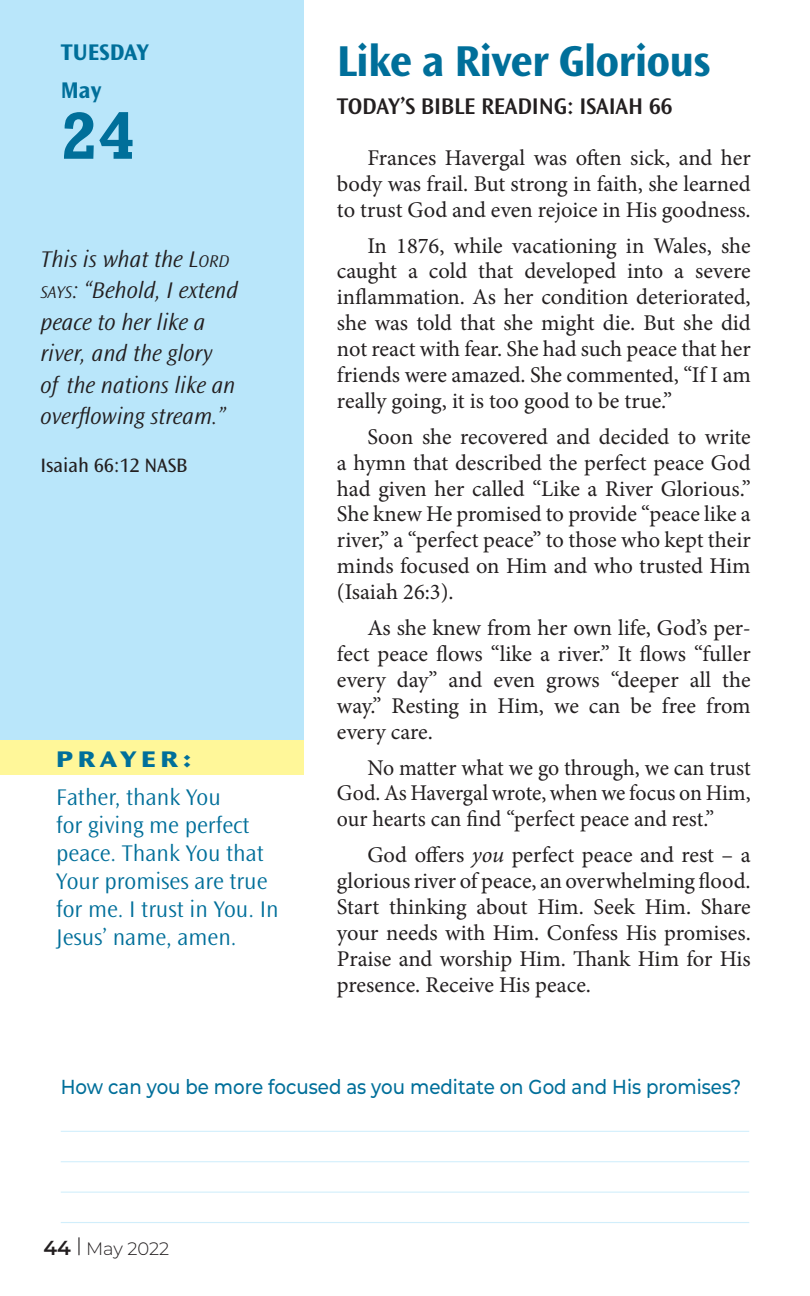
<style>
.page{position:relative;width:810px;height:1296px;background:#fff}
.page>*{position:absolute;margin:0;border:0;box-sizing:border-box;transform-origin:0 0}
.t1{font:700 67.5px "Rockwell";color:#006f9a}
.t2{font:700 45px "Ocean Sans Std";letter-spacing:-.02em;color:#006f9a}
.t3{font:300 23.62px/27.9px "Ocean Sans Std";color:#006f9a}
.t4{font:italic 300 23.62px/31.5px "Ocean Sans Std";color:#231f20}
.t5{font:600 23.62px "Ocean Sans Std";letter-spacing:-.01em;color:#231f20}
.t6{font:700 23.62px/38.5px "Ocean Sans Std";color:#006f9a}
.t7{font:800 expanded 23.62px "Ocean Sans Std";letter-spacing:.2em;color:#006f9a}
.t8{font:22.5px/25.9px "Minion Pro";color:#231f20;text-align:justify}
.t9{font:500 20.25px "Montserrat";color:#006f9a;scale:.9 1}
.t10{font:20.25px "Ocean Sans Std";color:#231f20}
.t11{font:300 18px "Montserrat";letter-spacing:-.005em;color:#231f20}
.s1{font-size:17.78px}
.s2{font-style:italic}
.s3{font-weight:600;font-size:20.25px}
</style>
<div class="page">
<div style="left:0;top:0;width:304px;height:775px;background:#b9e6fa"></div>
<div style="left:0;top:740px;width:304px;height:35px;background:#fff799"></div>
<hr style="left:61px;top:1131px;width:688px;height:1px;background:#b9e6fa">
<hr style="left:61px;top:1161px;width:688px;height:1px;background:#b9e6fa">
<hr style="left:61px;top:1192px;width:688px;height:1px;background:#b9e6fa">
<hr style="left:61px;top:1222px;width:688px;height:1px;background:#b9e6fa">
<svg style="left:78px;top:1237px;width:2px;height:18px"></svg>
<p class="t6" style="left:61px;top:33px;width:90px">TUESDAY<br>May</p>
<h1 class="t1" style="left:61px;top:95px;width:76px">24</h1>
<p class="t4" style="left:40px;top:243px;width:199px">This is what the L<span class="s1">ORD<br>SAYS</span>: “Behold, I extend peace to her like a river, and the glory<br>of the nations like an overflowing stream.”</p>
<p class="t10" style="left:40px;top:454px;width:149px">Isaiah 66:12 NASB</p>
<p class="t7" style="left:56px;top:746px;width:137px">PRAYER:</p>
<p class="t3" style="left:56px;top:784px;width:224px">Father, thank You<br>for giving me perfect peace. Thank You that<br>Your promises are true for me. I trust in You. In<br>Jesus’ name, amen.</p>
<h2 class="t2" style="left:337px;top:36px;width:375px">Like a River Glorious</h2>
<p class="t5" style="left:337px;top:93px;width:337px">TODAY’S BIBLE READING: ISAIAH 66</p>
<p class="t8" style="left:337px;top:145px;width:415px;text-indent:30px">Frances Havergal was often sick, and her body was frail. But strong in faith, she learned to trust God and even rejoice in His goodness.</p>
<p class="t8" style="left:337px;top:232px;width:415px;text-indent:30px">In 1876, while vacationing in Wales, she caught a cold that developed into a severe inflammation. As her condition deteriorated, she was told that she might die. But she did not react with fear. She had such peace that her friends were amazed. She commented, “If I am really going, it is too good to be true.”</p>
<p class="t8" style="left:337px;top:424px;width:415px;text-indent:30px">Soon she recovered and decided to write a hymn that described the perfect peace God had given her called “Like a River Glorious.” She knew He promised to provide “peace like a river,” a “perfect peace” to those who kept their minds focused on Him and who trusted Him (Isaiah 26:3).</p>
<p class="t8" style="left:337px;top:615px;width:415px;text-indent:30px">As she knew from her own life, God’s per&shy;fect peace flows “like a river.” It flows “fuller every day” and even grows “deeper all the way.” Resting in Him, we can be free from every care.</p>
<p class="t8" style="left:337px;top:754px;width:415px;text-indent:30px">No matter what we go through, we can trust God. As Havergal wrote, when we focus on Him, our hearts can find “perfect peace and rest.”</p>
<p class="t8" style="left:337px;top:842px;width:415px;text-indent:30px">God offers <span class="s2">you</span> perfect peace and rest – a glorious river of peace, an overwhelming flood.<br>Start thinking about Him. Seek Him. Share your needs with Him. Confess His promises.<br>Praise and worship Him. Thank Him for His presence. Receive His peace.</p>
<p class="t9" style="left:61px;top:1072px;width:758px">How can you be more focused as you meditate on God and His promises?</p>
<p class="t11" style="left:43px;top:1236px;width:128px"><span class="s3">44</span> May 2022</p>
</div>
